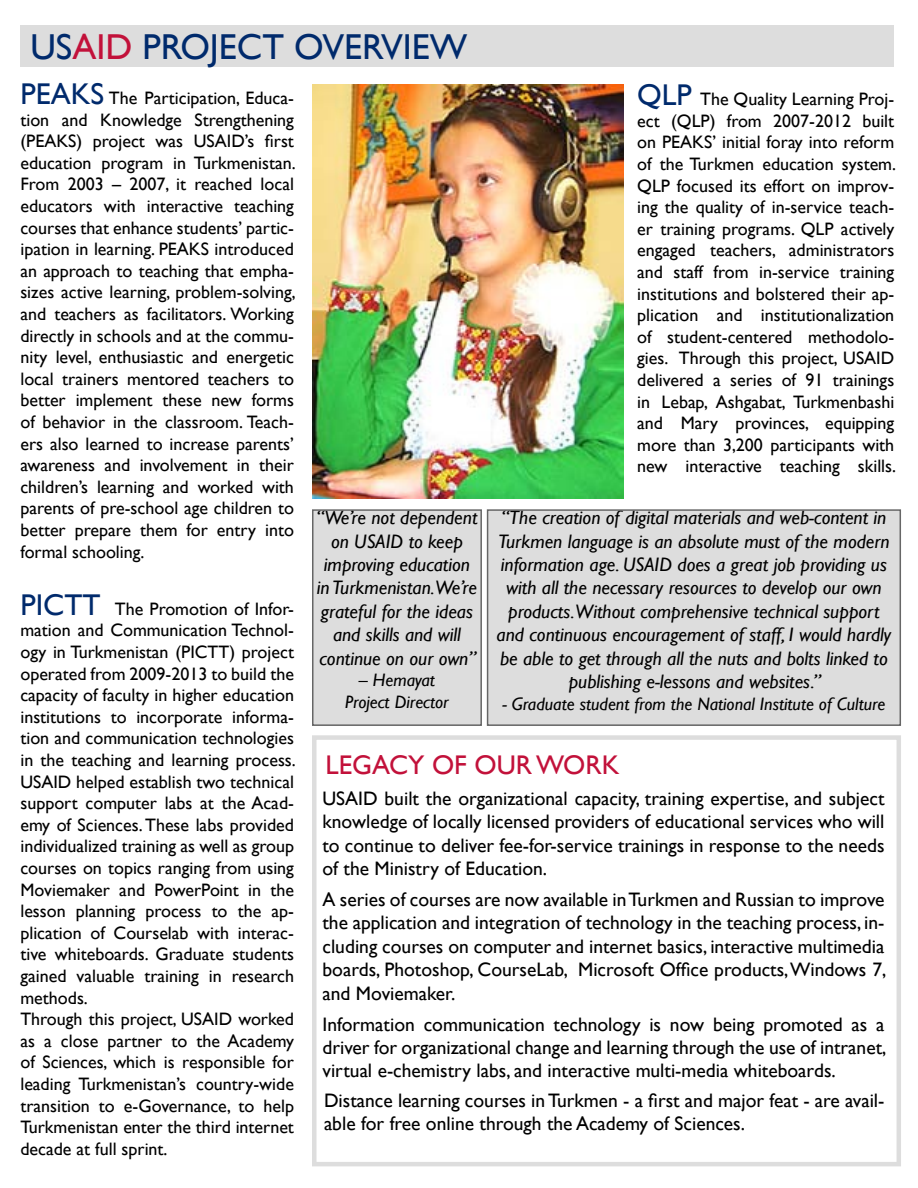
<style>
.page{position:relative;width:918px;height:1188px;background:#fff}
.page>*{position:absolute;margin:0;border:0;box-sizing:border-box;transform-origin:0 0}
.t1{font:36px "Gill Sans";color:#002a6c}
.t2{font:27px "Gill Sans";color:#c2113a}
.t3{font:19.5px/23.4px "Gill Sans";color:#000;text-align:justify}
.t4{font:italic 19.5px/23.4px "Gill Sans";color:#000;text-align:center}
.t5{font:18px/21.6px "Gill Sans";color:#000;text-align:justify}
.t6{font:italic 18px/21.6px "Gill Sans";color:#000;text-align:center}
.s1{color:#c2113a}
.s2{font-size:30px;color:#002a6c}
</style>
<div class="page">
<div style="left:20px;top:26px;width:874px;height:41px;background:#ddd"></div>
<div style="left:312px;top:735px;width:589px;height:431px;border:4px solid #ddd"></div>
<div style="left:313px;top:510px;width:168px;height:215px;background:#ddd"></div>
<div style="left:312px;top:509px;width:170px;height:217px;border:2px solid #666"></div>
<div style="left:488px;top:510px;width:412px;height:215px;background:#ddd"></div>
<div style="left:487px;top:509px;width:414px;height:217px;border:2px solid #666"></div>
<img style="left:312px;top:84px;width:312px;height:415px">
<h1 class="t1" style="left:30px;top:26px;width:438px">US<span class="s1">AID</span> PROJECT OVERVIEW</h1>
<p class="t5" style="left:20px;top:88px;width:277px"><span class="s2">PEAKS</span> The Participation, Educa&shy;tion and Knowledge Strengthening (PEAKS) project was USAID’s first education program in Turkmenistan.<br>From 2003 – 2007, it reached local educators with interactive teaching courses that enhance students’ partic&shy;ipation in learning. PEAKS introduced an approach to teaching that empha&shy;sizes active learning, problem-solving, and teachers as facilitators. Working directly in schools and at the commu&shy;nity level, enthusiastic and energetic local trainers mentored teachers to better implement these new forms of behavior in the classroom. Teach&shy;ers also learned to increase parents’ awareness and involvement in their children’s learning and worked with parents of pre-school age children to better prepare them for entry into formal schooling.</p>
<p class="t5" style="left:637px;top:89px;width:260px"><span class="s2">QLP</span> The Quality Learning Proj&shy;ect (QLP) from 2007-2012 built on PEAKS’ initial foray into reform of the Turkmen education system.<br>QLP focused its effort on improv&shy;ing the quality of in-service teach&shy;er training programs. QLP actively engaged teachers, administrators and staff from in-service training institutions and bolstered their ap&shy;plication and institutionalization of student-centered methodolo&shy;gies. Through this project, USAID delivered a series of 91 trainings in Lebap, Ashgabat, Turkmenbashi and Mary provinces, equipping more than 3,200 participants with new interactive teaching skills.</p>
<p class="t5" style="left:20px;top:598px;width:277px;text-align:left"><span class="s2">PICTT</span> The Promotion of Infor&shy;mation and Communication Technol&shy;ogy in Turkmenistan (PICTT) project operated from 2009-2013 to build the capacity of faculty in higher education institutions to incorporate informa&shy;tion and communication technologies in the teaching and learning process.<br>USAID helped establish two technical support computer labs at the Acad&shy;emy of Sciences. These labs provided individualized training as well as group courses on topics ranging from using Moviemaker and PowerPoint in the lesson planning process to the ap&shy;plication of Courselab with interac&shy;tive whiteboards. Graduate students gained valuable training in research methods.<br>Through this project, USAID worked as a close partner to the Academy of Sciences, which is responsible for leading Turkmenistan’s country-wide transition to e-Governance, to help Turkmenistan enter the third internet decade at full sprint.</p>
<p class="t4" style="left:316px;top:506px;width:163px">“We’re not dependent on USAID to keep improving education in Turkmenistan.We’re grateful for the ideas and skills and will continue on our own”</p>
<p class="t6" style="left:345px;top:670px;width:105px">– Hemayat<br>Project Director</p>
<p class="t4" style="left:497px;top:506px;width:396px">“The creation of digital materials and web-content in Turkmen language is an absolute must of the modern information age. USAID does a great job providing us with all the necessary resources to develop our own products.Without comprehensive technical support and continuous encouragement of staff, I would hardly be able to get through all the nuts and bolts linked to publishing e-lessons and websites.”</p>
<p class="t6" style="left:502px;top:693px;width:385px">- Graduate student from the National Institute of Culture</p>
<h2 class="t2" style="left:326px;top:749px;width:296px">LEGACY OF OUR WORK</h2>
<p class="t3" style="left:322px;top:787px;width:564px">USAID built the organizational capacity, training expertise, and subject knowledge of locally licensed providers of educational services who will to continue to deliver fee-for-service trainings in response to the needs of the Ministry of Education.</p>
<p class="t3" style="left:322px;top:888px;width:565px">A series of courses are now available in Turkmen and Russian to improve the application and integration of technology in the teaching process, in&shy;cluding courses on computer and internet basics, interactive multimedia boards, Photoshop, CourseLab, Microsoft Office products, Windows 7, and Moviemaker.</p>
<p class="t3" style="left:322px;top:1013px;width:565px">Information communication technology is now being promoted as a driver for organizational change and learning through the use of intranet, virtual e-chemistry labs, and interactive multi-media whiteboards.</p>
<p class="t3" style="left:324px;top:1089px;width:562px">Distance learning courses in Turkmen - a first and major feat - are avail&shy;able for free online through the Academy of Sciences.</p>
</div>
